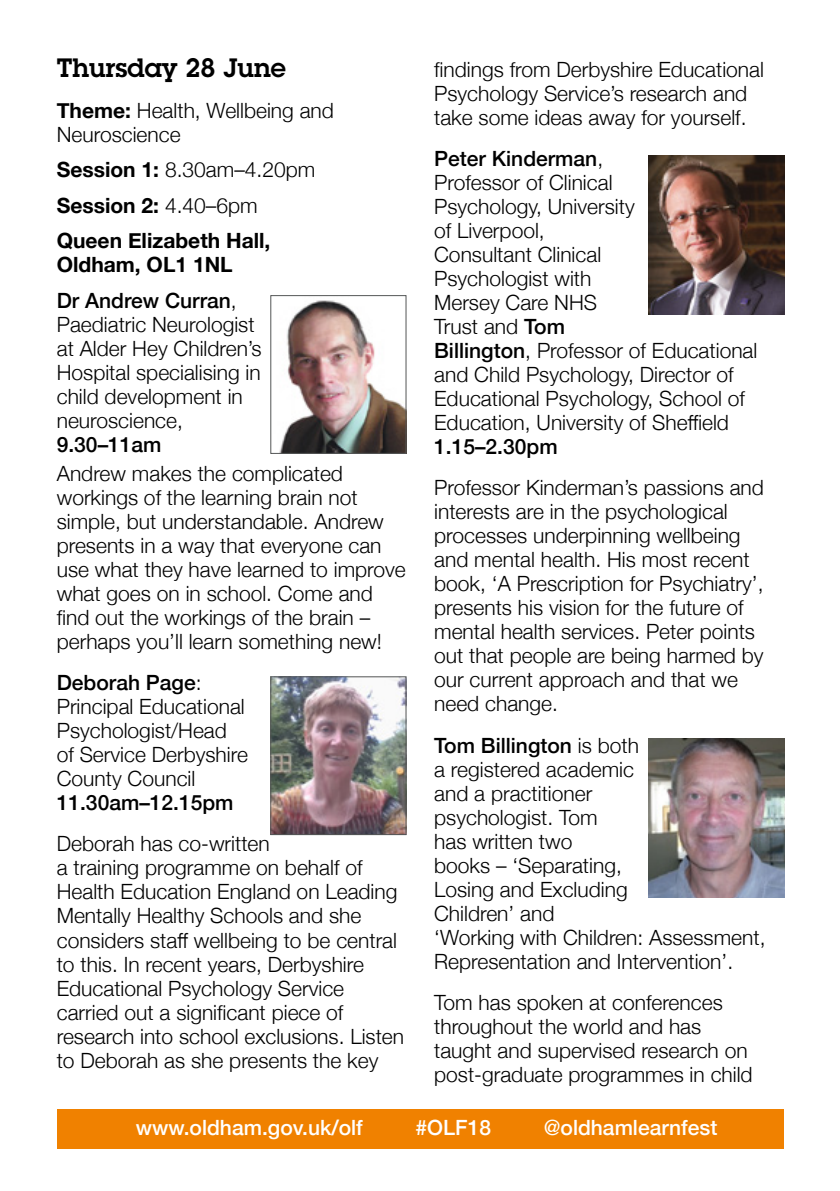
<style>
.page{position:relative;width:840px;height:1191px;background:#fff}
.page>*{position:absolute;margin:0;border:0;box-sizing:border-box;transform-origin:0 0}
.t1{font:600 26px "Lubalin Graph Std";color:#000}
.t2{font:300 21px/24px "Helvetica Neue";color:#000}
.t3{font:500 21px/35.4px "Helvetica Neue";color:#000}
.t4{font:700 21px/35.4px "Helvetica Neue";color:#000}
.t5{font:500 21px "Helvetica Neue";color:#fff}
.s1{font-weight:700}
.s2{font-weight:300}
.s3{font-weight:500}
</style>
<div class="page">
<img style="left:279px;top:300px;width:125px;height:152px">
<div style="left:270px;top:295px;width:136px;height:159px;border:1px solid #545656"></div>
<img style="left:272px;top:678px;width:132px;height:155px">
<div style="left:270px;top:676px;width:136px;height:159px;border:1px solid #545656"></div>
<img style="left:648px;top:156px;width:135px;height:159px">
<img style="left:648px;top:738px;width:135px;height:159px">
<div style="left:58px;top:1109px;width:725px;height:39px;background:#f08100"></div>
<p class="t1" style="left:57px;top:51px;width:230px">Thursday 28 June</p>
<p class="t2" style="left:57px;top:97px;width:278px"><span class="s1">Theme:</span> Health, Wellbeing and<br>Neuroscience</p>
<p class="t4" style="left:57px;top:153px;width:260px">Session 1: <span class="s2">8.30am–4.20pm<br></span>Session 2: <span class="s2">4.40–6pm<br></span>Queen Elizabeth Hall,</p>
<p class="t3" style="left:57px;top:245px;width:181px"><span class="s1">Oldham, OL1 1NL<br></span>Dr Andrew Curran<span class="s2">,</span></p>
<p class="t2" style="left:57px;top:310px;width:206px">Paediatric Neurologist at Alder Hey Children’s<br>Hospital specialising in child development in neuroscience,</p>
<p class="t3" style="left:57px;top:425px;width:106px">9.30–11am</p>
<p class="t2" style="left:57px;top:460px;width:350px">Andrew makes the complicated workings of the learning brain not simple, but understandable. Andrew presents in a way that everyone can use what they have learned to improve what goes on in school. Come and find out the workings of the brain – perhaps you’ll learn something new!</p>
<p class="t2" style="left:57px;top:669px;width:193px"><span class="s3">Deborah Page</span>:<br>Principal Educational<br>Psychologist/Head of Service Derbyshire<br>County Council</p>
<p class="t3" style="left:57px;top:783px;width:178px">11.30am–12.15pm</p>
<p class="t2" style="left:57px;top:830px;width:348px">Deborah has co-written<br>a training programme on behalf of Health Education England on Leading Mentally Healthy Schools and she considers staff wellbeing to be central to this. In recent years, Derbyshire Educational Psychology Service carried out a significant piece of research into school exclusions. Listen to Deborah as she presents the key</p>
<p class="t2" style="left:434px;top:56px;width:331px">findings from Derbyshire Educational<br>Psychology Service’s research and take some ideas away for yourself.</p>
<p class="t2" style="left:434px;top:145px;width:324px"><span class="s3">Peter Kinderman</span>,<br>Professor of Clinical<br>Psychology, University<br>of Liverpool,<br>Consultant Clinical<br>Psychologist with<br>Mersey Care NHS<br>Trust and <span class="s3">Tom<br>Billington</span>, Professor of Educational and Child Psychology, Director of<br>Educational Psychology, School of<br>Education, University of Sheffield</p>
<p class="t3" style="left:434px;top:427px;width:125px">1.15–2.30pm</p>
<p class="t2" style="left:434px;top:474px;width:331px">Professor Kinderman’s passions and interests are in the psychological processes underpinning wellbeing and mental health. His most recent book, ‘A Prescription for Psychiatry’, presents his vision for the future of mental health services. Peter points out that people are being harmed by our current approach and that we need change.</p>
<p class="t2" style="left:434px;top:731px;width:332px"><span class="s3">Tom Billington</span> is both<br>a registered academic<br>and a practitioner<br>psychologist. Tom<br>has written two<br>books – ‘Separating,<br>Losing and Excluding<br>Children’ and<br>‘Working with Children: Assessment,<br>Representation and Intervention’.</p>
<p class="t2" style="left:434px;top:988px;width:320px">Tom has spoken at conferences throughout the world and has taught and supervised research on post-graduate programmes in child</p>
<p class="t5" style="left:136px;top:1111px;width:228px">www.oldham.gov.uk/olf</p>
<p class="t5" style="left:415px;top:1111px;width:77px">#OLF18</p>
<p class="t5" style="left:543px;top:1111px;width:175px">@oldhamlearnfest</p>
</div>
